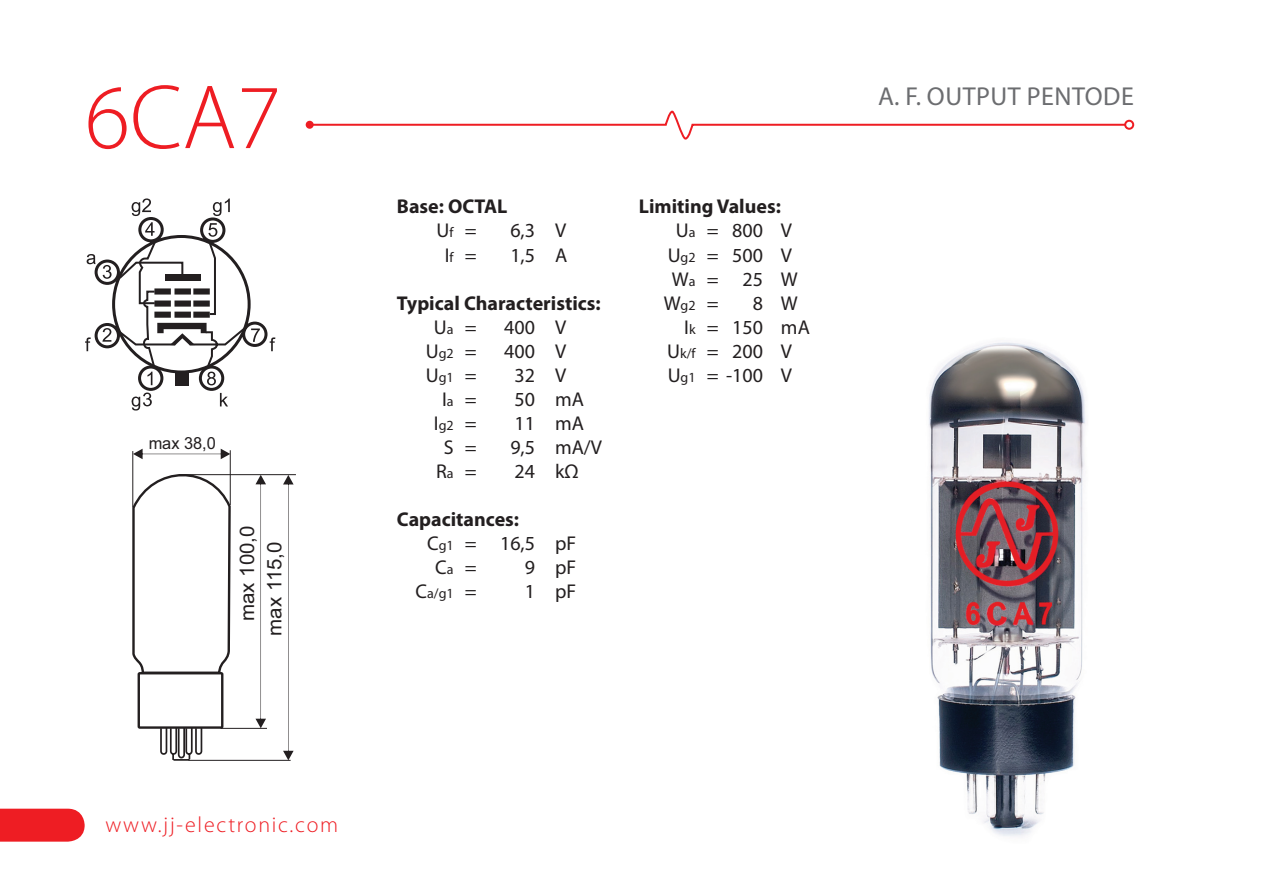
<style>
.page{position:relative;width:1276px;height:879px;background:#fff}
.page>*{position:absolute;margin:0;border:0;box-sizing:border-box;transform-origin:0 0}
.t1{font:300 92px "Myriad Pro";color:#ee1d23}
.t2{font:26px "Myriad Pro";letter-spacing:.02em;color:#6c6d70}
.t3{font:300 22px "Myriad Pro";letter-spacing:.08em;color:#ee1d23}
.t4{font:20px "Myriad Pro";color:#231f20}
.t5{font:700 20px/24px "Myriad Pro";color:#231f20;text-align:center}
.t6{font:20px "Arial";color:#231f20}
.t7{font:16.8px "Arial";color:#231f20}
.t8{font:14px "Myriad Pro";color:#231f20}
.s1{font-weight:400}
.s2{font-weight:400;font-size:14px}
.s3{font-size:14px}
.s4{font-size:20px}
</style>
<div class="page">
<svg style="left:0;top:808px;width:85px;height:33px;background:#ef2a30"></svg>
<div style="left:176px;top:373px;width:13px;height:13px;background:#231f20"></div>
<div style="left:138px;top:365px;width:25px;height:26px;border:3px solid #231f20;border-radius:50%"></div>
<svg style="left:220px;top:393px;width:8px;height:13px"></svg>
<div style="left:199px;top:365px;width:25px;height:26px;border:3px solid #231f20;border-radius:50%"></div>
<svg style="left:85px;top:198px;width:190px;height:187px"></svg>
<svg style="left:132px;top:449px;width:100px;height:312px"></svg>
<hr style="left:179px;top:474px;width:117px;height:1px;background:#231f20">
<hr style="left:221px;top:728px;width:46px;height:1px;background:#231f20">
<hr style="left:188px;top:760px;width:103px;height:1px;background:#231f20">
<svg style="left:255px;top:475px;width:11px;height:253px"></svg>
<svg style="left:283px;top:475px;width:11px;height:285px"></svg>
<svg style="left:131px;top:392px;width:21px;height:19px"></svg>
<svg style="left:308px;top:110px;width:819px;height:30px"></svg>
<div style="left:306px;top:121px;width:8px;height:8px;background:#ee1d23;border-radius:50%"></div>
<div style="left:1124px;top:120px;width:10px;height:10px;border:2px solid #ee1d23;border-radius:50%"></div>
<img style="left:929px;top:342px;width:157px;height:495px">
<h1 class="t1" style="left:85px;top:67px;width:198px">6CA7</h1>
<p class="t7" style="left:149px;top:432px;width:69px">max 38,0</p>
<p class="t6" style="left:234px;top:621px;width:97px;rotate:-90deg">max 100,0</p>
<p class="t6" style="left:261px;top:635px;width:96px;rotate:-90deg">max 115,0</p>
<p class="t5" style="left:397px;top:195px;width:112px">Base: OCTAL<br><span class="s1">U</span><span class="s2">f</span> <span class="s1">=</span></p>
<p class="t4" style="left:510px;top:220px;width:57px">6,3 V</p>
<p class="t4" style="left:445px;top:244px;width:33px">I<span class="s3">f</span> =</p>
<p class="t4" style="left:510px;top:244px;width:58px">1,5 A</p>
<p class="t5" style="left:434px;top:291px;width:168px;text-align:left;text-indent:-37px">Typical Characteristics:<br><span class="s1">U</span><span class="s2">a</span> <span class="s1">=</span></p>
<p class="t4" style="left:504px;top:316px;width:63px">400 V</p>
<p class="t4" style="left:426px;top:340px;width:52px">U<span class="s3">g2</span> =</p>
<p class="t4" style="left:504px;top:340px;width:63px">400 V</p>
<p class="t4" style="left:426px;top:364px;width:52px">U<span class="s3">g1</span> =</p>
<p class="t4" style="left:514px;top:364px;width:53px">32 V</p>
<p class="t4" style="left:442px;top:388px;width:36px">I<span class="s3">a</span> =</p>
<p class="t4" style="left:514px;top:388px;width:71px">50 mA</p>
<p class="t4" style="left:434px;top:412px;width:44px">I<span class="s3">g2</span> =</p>
<p class="t4" style="left:514px;top:412px;width:71px">11 mA</p>
<p class="t4" style="left:444px;top:436px;width:34px">S =</p>
<p class="t4" style="left:510px;top:436px;width:93px">9,5 mA/V</p>
<p class="t4" style="left:436px;top:460px;width:42px">R<span class="s3">a</span> =</p>
<p class="t4" style="left:514px;top:460px;width:65px">24 kΩ</p>
<p class="t5" style="left:397px;top:507px;width:124px">Capacitances:</p>
<p class="t4" style="left:427px;top:532px;width:151px">C<span class="s3">g1</span> = 16,5 pF</p>
<p class="t4" style="left:435px;top:556px;width:43px">C<span class="s3">a</span> =</p>
<p class="t4" style="left:525px;top:556px;width:53px">9 pF</p>
<p class="t8" style="left:415px;top:585px;width:63px"><span class="s4">C</span>a/g1 <span class="s4">=</span></p>
<p class="t4" style="left:525px;top:580px;width:53px">1 pF</p>
<p class="t5" style="left:639px;top:195px;width:143px">Limiting Values:</p>
<p class="t4" style="left:676px;top:220px;width:118px">U<span class="s3">a</span> = 800 V</p>
<p class="t4" style="left:667px;top:244px;width:126px">U<span class="s3">g2</span> = 500 V</p>
<p class="t4" style="left:672px;top:268px;width:127px">W<span class="s3">a</span> = 25 W</p>
<p class="t4" style="left:664px;top:292px;width:56px">W<span class="s3">g2</span> =</p>
<p class="t4" style="left:752px;top:292px;width:47px">8 W</p>
<p class="t4" style="left:684px;top:316px;width:127px">I<span class="s3">k</span> = 150 mA</p>
<p class="t4" style="left:667px;top:340px;width:126px">U<span class="s3">k/f</span> = 200 V</p>
<p class="t4" style="left:667px;top:364px;width:126px">U<span class="s3">g1</span> = -100 V</p>
<h2 class="t2" style="left:878px;top:82px;width:257px">a. f. OUTPUT pentode</h2>
<p class="t3" style="left:105px;top:812px;width:234px">www.jj-electronic.com</p>
</div>
